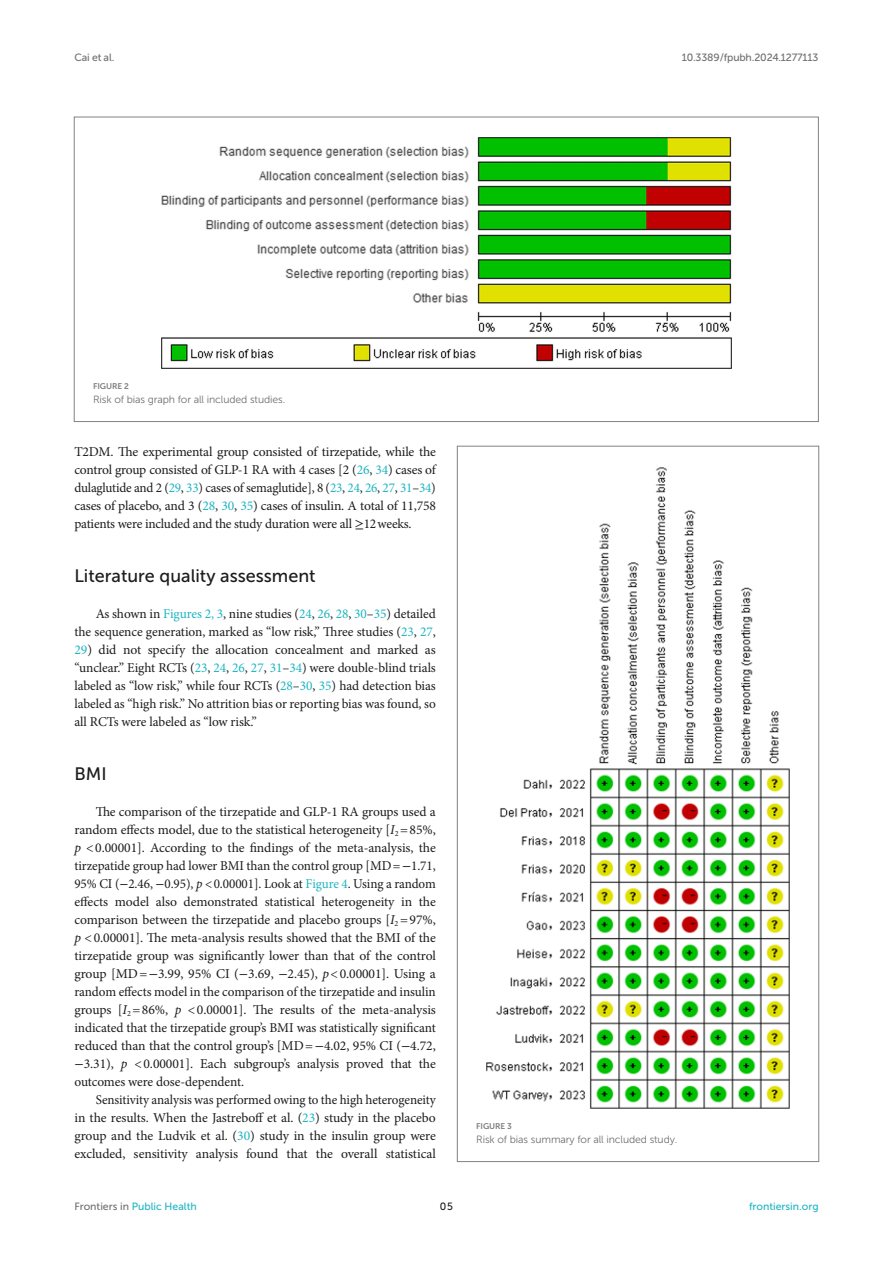
<style>
.page{position:relative;width:893px;height:1263px;background:#fff}
.page>*{position:absolute;margin:0;border:0;box-sizing:border-box;transform-origin:0 0}
.HEAD_2{font:18px "Museo Sans 500";color:#1b1c1b}
.TEXT{font:13.5px/18px "Minion Pro";letter-spacing:-.01em;color:#1b1c1b;text-align:justify}
.TEXT_FLUSH{font:13.5px/18px "Minion Pro";letter-spacing:-.01em;color:#1b1c1b;text-align:justify}
.FIG_LEG{font:10.5px "Museo Sans 300";letter-spacing:-.01em;color:#706f70}
.t1{font:10.5px "Museo Sans 500";color:#1db5c3}
.t2{font:10.5px "Museo Sans 500";letter-spacing:-.015em;color:#706f70}
.t3{font:10.5px "Museo Sans 500";color:#1b1c1b}
.FIG_HD{font:8.25px "Museo Sans 700";letter-spacing:-.01em;color:#7e7f7f}
.s1{color:#1db5c3}
.s2{font-family:"STIX General"}
.s3{font-style:italic}
.s4{color:#706f70}
</style>
<div class="page">
<img style="left:161px;top:137px;width:571px;height:232px">
<img style="left:486px;top:467px;width:304px;height:642px">
<p class="t2" style="left:74px;top:51px;width:41px">Cai et al.</p>
<p class="t2" style="left:682px;top:51px;width:138px">10.3389/fpubh.2024.1277113</p>
<p class="FIG_HD" style="left:93px;top:382px;width:37px">FIGURE 2</p>
<p class="FIG_LEG" style="left:93px;top:393px;width:194px">Risk of bias graph for all included studies.</p>
<p class="TEXT_FLUSH" style="left:74px;top:443px;width:363px">T2DM. The experimental group consisted of tirzepatide, while the control group consisted of GLP-1 RA with 4 cases [2 (<span class="s1">26</span>, <span class="s1">34</span>) cases of dulaglutide and 2 (<span class="s1">29</span>, <span class="s1">33</span>) cases of semaglutide], 8 (<span class="s1">23</span>, <span class="s1">24</span>, <span class="s1">26</span>, <span class="s1">27</span>, <span class="s1">31</span>–<span class="s1">34</span>) cases of placebo, and 3 (<span class="s1">28</span>, <span class="s1">30</span>, <span class="s1">35</span>) cases of insulin. A total of 11,758 patients were included and the study duration were all <span class="s2">≥</span>12weeks.</p>
<p class="HEAD_2" style="left:74px;top:566px;width:243px">Literature quality assessment</p>
<p class="TEXT_FLUSH" style="left:74px;top:605px;width:363px;text-align:right">As shown in <span class="s1">Figures 2, 3</span>, nine studies (<span class="s1">24</span>, <span class="s1">26</span>, <span class="s1">28</span>, <span class="s1">30</span>–<span class="s1">35</span>) detailed<br>the sequence generation, marked as “low risk,” Three studies (<span class="s1">23</span>, <span class="s1">27</span>,</p>
<p class="TEXT_FLUSH" style="left:74px;top:641px;width:363px"><span class="s1">29</span>) did not specify the allocation concealment and marked as “unclear.” Eight RCTs (<span class="s1">23</span>, <span class="s1">24</span>, <span class="s1">26</span>, <span class="s1">27</span>, <span class="s1">31</span>–<span class="s1">34</span>) were double-blind trials labeled as “low risk,” while four RCTs (<span class="s1">28</span>–<span class="s1">30</span>, <span class="s1">35</span>) had detection bias labeled as “high risk.” No attrition bias or reporting bias was found, so all RCTs were labeled as “low risk.”</p>
<p class="HEAD_2" style="left:74px;top:764px;width:34px">BMI</p>
<p class="TEXT" style="left:74px;top:803px;width:363px;text-indent:21px">The comparison of the tirzepatide and GLP-1 RA groups used a random effects model, due to the statistical heterogeneity [<span class="s3">I</span><sub>2</sub> =85%, <span class="s3">p</span> &lt;0.00001]. According to the findings of the meta-analysis, the tirzepatide group had lower BMI than the control group [MD=<span class="s2">−</span>1.71, 95% CI (<span class="s2">−</span>2.46, <span class="s2">−</span>0.95), <span class="s3">p</span> &lt;0.00001]. Look at <span class="s1">Figure 4</span>. Using a random effects model also demonstrated statistical heterogeneity in the comparison between the tirzepatide and placebo groups [<span class="s3">I</span><sub>2</sub> =97%, <span class="s3">p</span> &lt;0.00001]. The meta-analysis results showed that the BMI of the tirzepatide group was significantly lower than that of the control group [MD=<span class="s2">−</span>3.99, 95% CI (<span class="s2">−</span>3.69, <span class="s2">−</span>2.45), <span class="s3">p</span>&lt;0.00001]. Using a random effects model in the comparison of the tirzepatide and insulin groups [<span class="s3">I</span><sub>2</sub> =86%, <span class="s3">p</span> &lt;0.00001]. The results of the meta-analysis indicated that the tirzepatide group’s BMI was statistically significant reduced than that the control group’s [MD=<span class="s2">−</span>4.02, 95% CI (<span class="s2">−</span>4.72, <span class="s2">−</span>3.31), <span class="s3">p</span> &lt;0.00001]. Each subgroup’s analysis proved that the outcomes were dose-dependent.</p>
<p class="TEXT" style="left:74px;top:1091px;width:363px;text-indent:21px">Sensitivity analysis was performed owing to the high heterogeneity in the results. When the Jastreboff et al. (<span class="s1">23</span>) study in the placebo group and the Ludvik et al. (<span class="s1">30</span>) study in the insulin group were excluded, sensitivity analysis found that the overall statistical</p>
<p class="FIG_HD" style="left:476px;top:1122px;width:37px">FIGURE 3</p>
<p class="FIG_LEG" style="left:476px;top:1133px;width:203px">Risk of bias summary for all included study.</p>
<p class="t1" style="left:74px;top:1200px;width:124px"><span class="s4">Frontiers in</span> Public Health</p>
<p class="t3" style="left:440px;top:1200px;width:14px">05</p>
<p class="t1" style="left:749px;top:1200px;width:71px">frontiersin.org</p>
</div>
